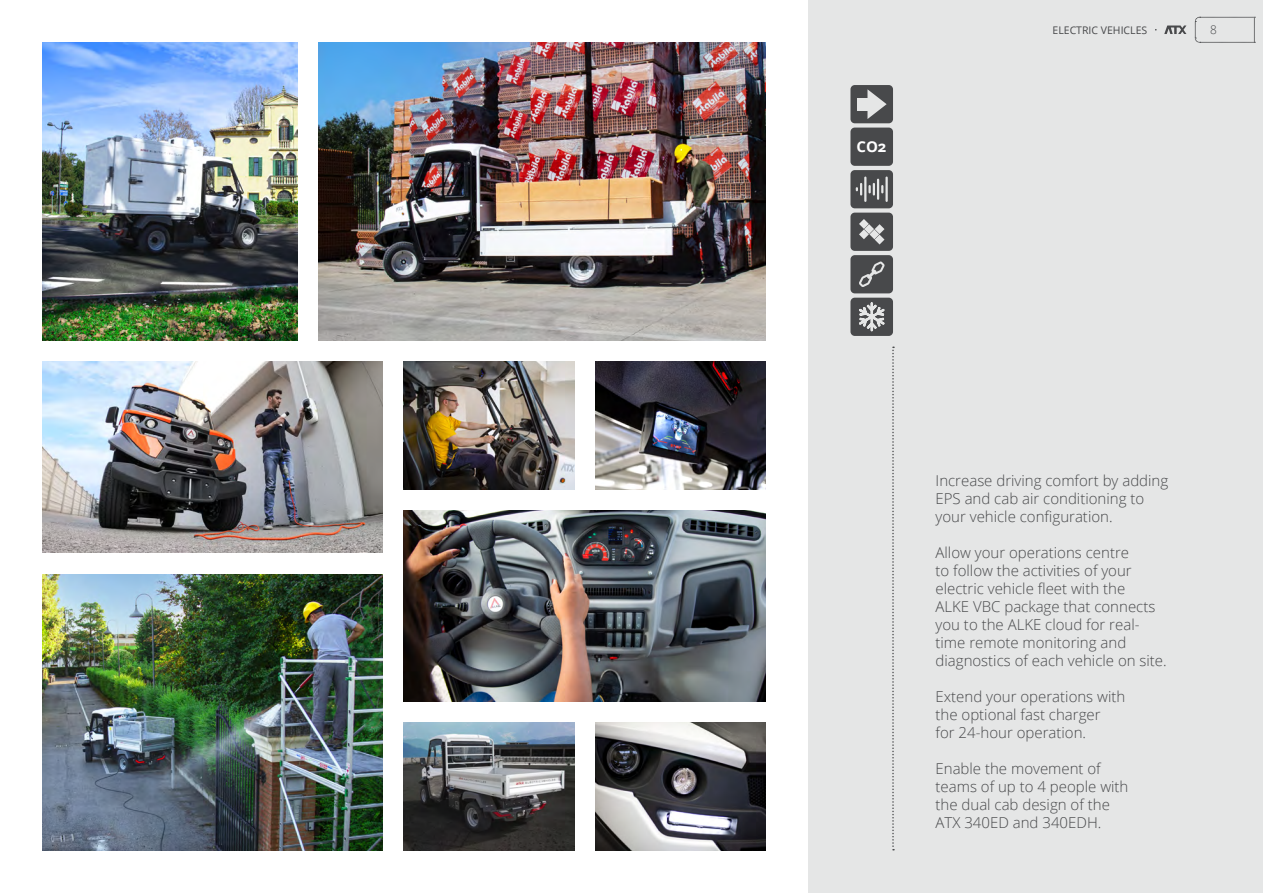
<style>
.page{position:relative;width:1263px;height:893px;background:#e5e6e6}
.page>*{position:absolute;margin:0;border:0;box-sizing:border-box;transform-origin:0 0}
.t1{font:300 15px/18px "Open Sans";color:#48494b}
.t2{font:700 15px "Open Sans";color:#fff}
.t3{font:300 11.85px "Open Sans";color:#48494b}
.t4{font:10.5px "Open Sans";color:#48494b}
</style>
<div class="page">
<div style="left:0;top:0;width:808px;height:893px;background:#fff"></div>
<img style="left:43px;top:574px;width:340px;height:276px">
<img style="left:404px;top:361px;width:170px;height:128px">
<img style="left:404px;top:723px;width:170px;height:127px">
<img style="left:404px;top:510px;width:361px;height:192px">
<img style="left:43px;top:361px;width:340px;height:192px">
<img style="left:595px;top:723px;width:170px;height:127px">
<img style="left:595px;top:361px;width:170px;height:128px">
<img style="left:319px;top:43px;width:446px;height:297px">
<img style="left:43px;top:43px;width:255px;height:297px">
<div style="left:850px;top:128px;width:43px;height:38px;background:#48494b;border-radius:4px"></div>
<div style="left:850px;top:170px;width:43px;height:38px;background:#48494b;border-radius:4px"></div>
<svg style="left:856px;top:184px;width:6px;height:10px"></svg>
<hr style="left:864px;top:178px;width:2px;height:23px;background:#e5e6e6">
<hr style="left:885px;top:178px;width:3px;height:23px;background:#e5e6e6">
<svg style="left:868px;top:180px;width:15px;height:19px"></svg>
<div style="left:850px;top:85px;width:43px;height:38px;background:#48494b;border-radius:4px"></div>
<svg style="left:867px;top:89px;width:20px;height:30px"></svg>
<div style="left:857px;top:98px;width:13px;height:13px;background:#e5e6e6"></div>
<div style="left:850px;top:255px;width:43px;height:38px;background:#48494b;border-radius:4px"></div>
<div style="left:850px;top:213px;width:43px;height:38px;background:#48494b;border-radius:4px"></div>
<svg style="left:859px;top:219px;width:25px;height:25px"></svg>
<div style="left:850px;top:298px;width:43px;height:38px;background:#48494b;border-radius:4px"></div>
<svg style="left:859px;top:302px;width:26px;height:30px"></svg>
<svg style="left:892px;top:347px;width:2px;height:503px"></svg>
<svg style="left:859px;top:261px;width:26px;height:26px"></svg>
<svg style="left:1164px;top:26px;width:22px;height:8px"></svg>
<svg style="left:1195px;top:17px;width:60px;height:26px"></svg>
<p class="t2" style="left:856px;top:136px;width:32px">CO2</p>
<p class="t4" style="left:1052px;top:23px;width:96px">ELECTRIC VEHICLES</p>
<p class="t3" style="left:1210px;top:22px;width:8px">8</p>
<p class="t1" style="left:935px;top:471px;width:234px">Increase driving comfort by adding<br>EPS and cab air conditioning to your vehicle configuration.</p>
<p class="t1" style="left:935px;top:543px;width:233px">Allow your operations centre<br>to follow the activities of your electric vehicle fleet with the<br>ALKE VBC package that connects you to the ALKE cloud for real&shy;time remote monitoring and diagnostics of each vehicle on site.</p>
<p class="t1" style="left:935px;top:687px;width:191px">Extend your operations with the optional fast charger<br>for 24-hour operation.</p>
<p class="t1" style="left:935px;top:759px;width:194px">Enable the movement of teams of up to 4 people with the dual cab design of the<br>ATX 340ED and 340EDH.</p>
</div>
